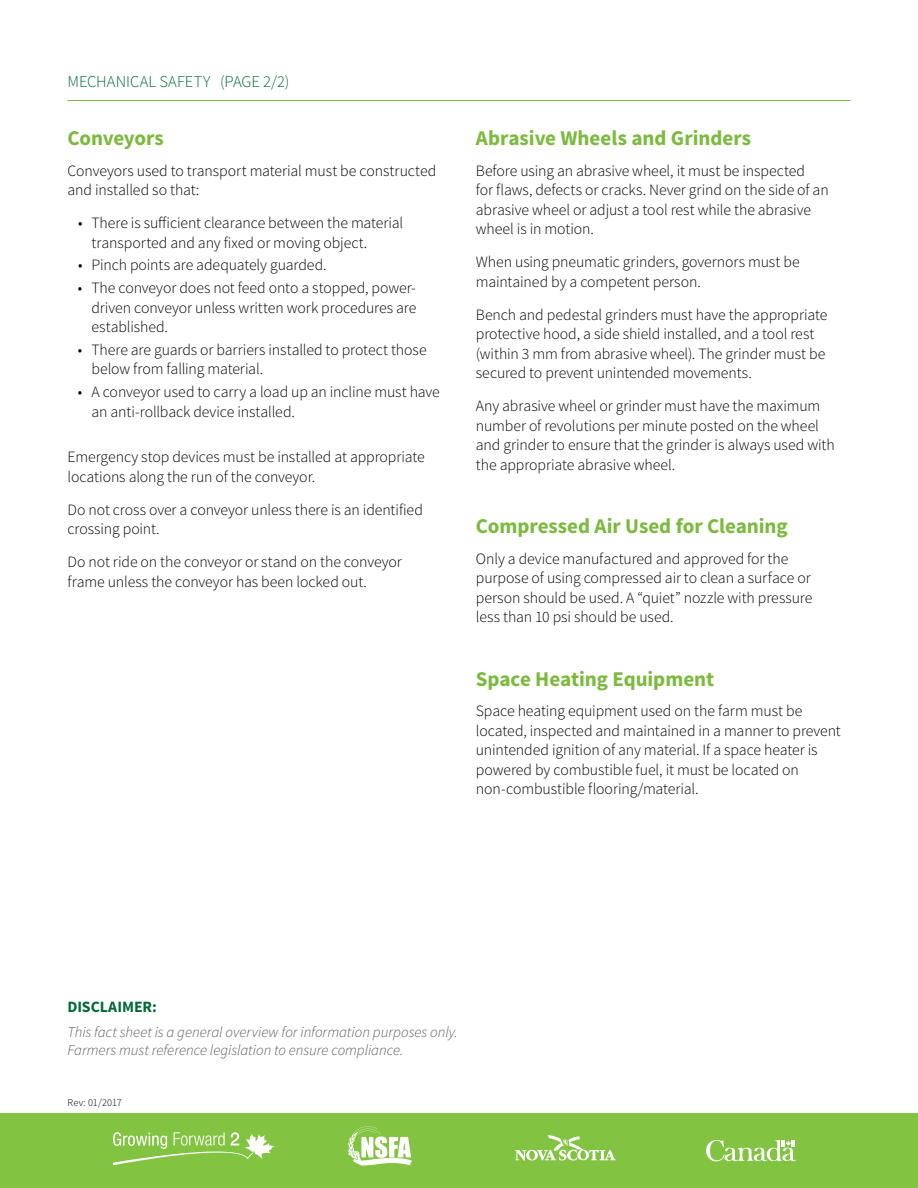
<style>
.page{position:relative;width:918px;height:1188px;background:#fff}
.page>*{position:absolute;margin:0;border:0;box-sizing:border-box;transform-origin:0 0}
.t1{font:700 21px "Source Sans Pro";color:#7bba3e}
.t2{font:300 16.5px "Source Sans Pro";letter-spacing:.005em;color:#006b35}
.t3{font:300 15.75px/19.5px "Source Sans Pro";letter-spacing:-.005em;color:#000}
.t4{font:700 15.75px "Source Sans Pro";color:#006b35}
.t5{font:italic 300 15px/18px "Source Sans Pro";letter-spacing:-.005em;color:#58595b}
.t6{font:300 10.5px "Source Sans Pro";letter-spacing:-.005em;color:#000}
</style>
<div class="page">
<div style="left:0;top:1113px;width:918px;height:75px;background:#82c341"></div>
<svg style="left:706px;top:1139px;width:90px;height:23px"></svg>
<svg style="left:113px;top:1132px;width:162px;height:33px"></svg>
<svg style="left:347px;top:1126px;width:65px;height:40px"></svg>
<svg style="left:515px;top:1135px;width:101px;height:26px"></svg>
<hr style="left:68px;top:100px;width:782px;height:1px;background:#7bba3e">
<p class="t2" style="left:68px;top:71px;width:111px">Mechani cal Safet</p>
<p class="t2" style="left:203px;top:71px;width:30px">y (Page</p>
<p class="t2" style="left:263px;top:71px;width:28px">2/2)</p>
<h1 class="t1" style="left:68px;top:125px;width:98px">Conveyors</h1>
<p class="t3" style="left:68px;top:161px;width:370px">Conveyors used to transport material must be constructed and installed so that:</p>
<p class="t3" style="left:92px;top:213px;width:313px;text-indent:-13px">• There is sufficient clearance between the material transported and any fixed or moving object.</p>
<p class="t3" style="left:78px;top:256px;width:250px">• Pinch points are adequately guarded.</p>
<p class="t3" style="left:91px;top:278px;width:326px;text-align:justify;text-indent:-13px">• The conveyor does not feed onto a stopped, power&shy;driven conveyor unless written work procedures are established.</p>
<p class="t3" style="left:91px;top:340px;width:337px;text-indent:-13px">• There are guards or barriers installed to protect those below from falling material.</p>
<p class="t3" style="left:92px;top:382px;width:350px;text-indent:-14px">• A conveyor used to carry a load up an incline must have an anti-rollback device installed.</p>
<p class="t3" style="left:68px;top:447px;width:359px">Emergency stop devices must be installed at appropriate locations along the run of the conveyor.</p>
<p class="t3" style="left:68px;top:500px;width:357px">Do not cross over a conveyor unless there is an identified crossing point.</p>
<p class="t3" style="left:68px;top:552px;width:336px">Do not ride on the conveyor or stand on the conveyor frame unless the conveyor has been locked out.</p>
<h1 class="t1" style="left:476px;top:125px;width:277px">Abrasive Wheels and Grinders</h1>
<p class="t3" style="left:476px;top:161px;width:354px">Before using an abrasive wheel, it must be inspected<br>for flaws, defects or cracks. Never grind on the side of an abrasive wheel or adjust a tool rest while the abrasive wheel is in motion.</p>
<p class="t3" style="left:476px;top:252px;width:325px">When using pneumatic grinders, governors must be maintained by a competent person.</p>
<p class="t3" style="left:476px;top:305px;width:353px">Bench and pedestal grinders must have the appropriate protective hood, a side shield installed, and a tool rest (within 3 mm from abrasive wheel). The grinder must be secured to prevent unintended movements.</p>
<p class="t3" style="left:476px;top:396px;width:360px">Any abrasive wheel or grinder must have the maximum number of revolutions per minute posted on the wheel and grinder to ensure that the grinder is always used with the appropriate abrasive wheel.</p>
<h1 class="t1" style="left:476px;top:513px;width:313px">Compressed Air Used for Cleaning</h1>
<p class="t3" style="left:476px;top:549px;width:338px">Only a device manufactured and approved for the purpose of using compressed air to clean a surface or person should be used. A “quiet” nozzle with pressure less than 10 psi should be used.</p>
<h1 class="t1" style="left:476px;top:665px;width:240px">Space Heating Equipment</h1>
<p class="t3" style="left:476px;top:701px;width:367px">Space heating equipment used on the farm must be located, inspected and maintained in a manner to prevent unintended ignition of any material. If a space heater is powered by combustible fuel, it must be located on non-combustible flooring/material.</p>
<p class="t4" style="left:67px;top:997px;width:91px">Disclaimer:</p>
<p class="t5" style="left:68px;top:1023px;width:392px">This fact sheet is a general overview for information purposes only.<br>Farmers must reference legislation to ensure compliance.</p>
<p class="t6" style="left:68px;top:1096px;width:56px">Rev: 01/2017</p>
</div>
